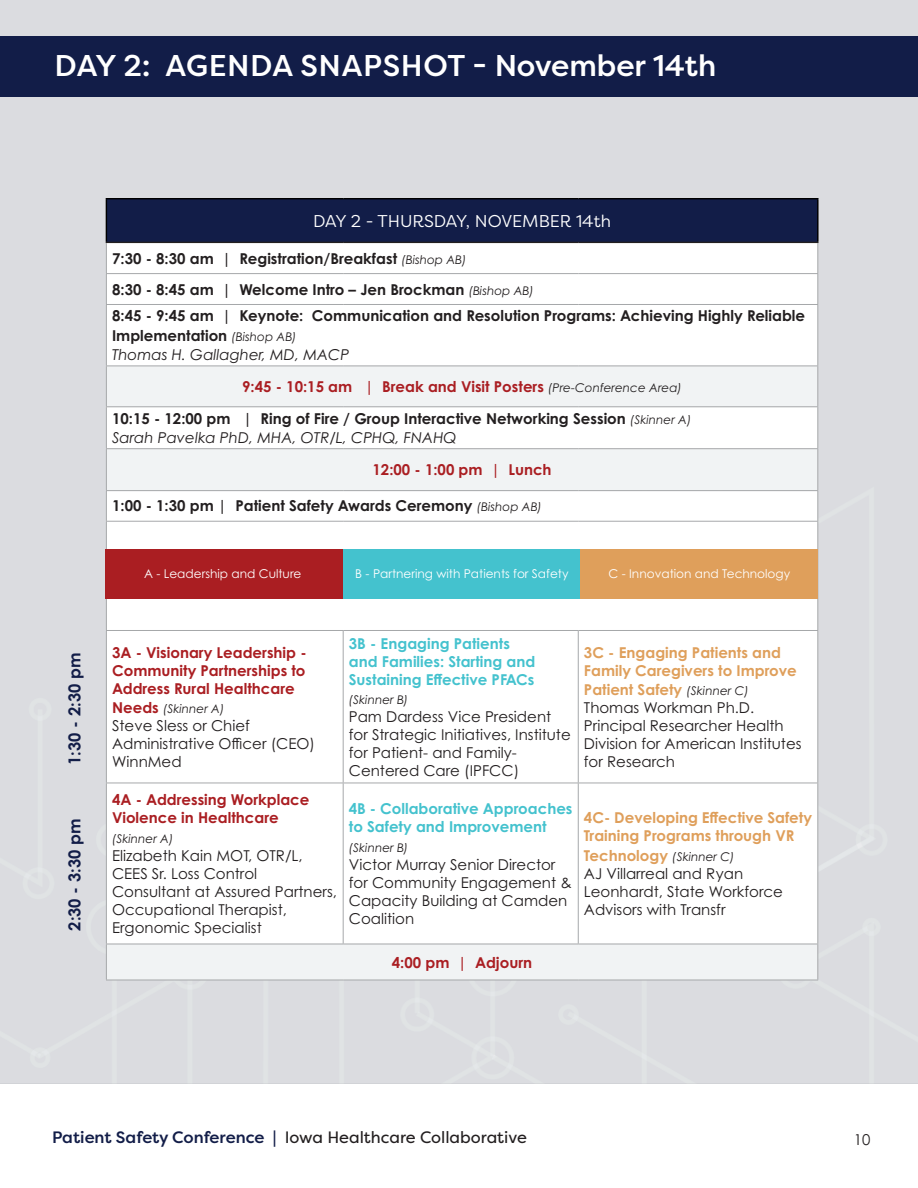
<style>
.page{position:relative;width:918px;height:1188px;background:#fff}
.page>*{position:absolute;margin:0;border:0;box-sizing:border-box;transform-origin:0 0}
.t1{font:500 30px "Filson Pro";color:#fff}
.t2{font:17.1px "Filson Pro";color:#fff}
.t3{font:16.5px "Filson Pro";color:#231f20}
.t4{font:700 16.5px "Century Gothic Pro";color:#121d48}
.t5{font:15px/18px "Century Gothic Pro";color:#231f20}
.t6{font:700 15px/19.5px "Century Gothic Pro";color:#231f20}
.t7{font:700 15px/18px "Century Gothic Pro";color:#aa1e22;text-align:justify}
.t8{font:700 15px/18px "Century Gothic Pro";color:#44c2ce}
.t9{font:700 15px/18px "Century Gothic Pro";color:#df9f5b}
.t10{font:italic 15px "Century Gothic Pro";color:#231f20}
.t11{font:12.15px "Century Gothic Pro";color:#fff}
.t12{font:italic 12px "Century Gothic Pro";color:#231f20}
.s1{font-weight:400;font-style:italic;font-size:12px}
.s2{font-weight:400;font-style:italic}
.s3{color:#aa1e22}
.s4{font-weight:700;font-style:normal;font-size:15px;color:#aa1e22}
.s5{font-weight:700;color:#df9f5b}
.s6{font-style:italic;font-size:12px}
.s7{font-weight:500;color:#121d48}
</style>
<div class="page">
<div style="left:0;top:338px;width:918px;height:746px;background:#dbdce0"></div>
<div style="left:0;top:0;width:918px;height:338px;background:#dbdce0"></div>
<div style="left:106px;top:199px;width:712px;height:43px;background:#121d48"></div>
<div style="left:107px;top:243px;width:710px;height:123px;background:#fff"></div>
<svg style="left:107px;top:367px;width:710px;height:613px"></svg>
<hr style="left:106px;top:198px;width:237px;height:1px;background:#000">
<hr style="left:106px;top:199px;width:1px;height:43px;background:#000">
<hr style="left:343px;top:198px;width:235px;height:1px;background:#000">
<hr style="left:578px;top:198px;width:241px;height:1px;background:#000">
<hr style="left:817px;top:199px;width:2px;height:43px;background:#000">
<hr style="left:106px;top:242px;width:237px;height:1px;background:#231f20">
<hr style="left:343px;top:242px;width:235px;height:1px;background:#231f20">
<hr style="left:578px;top:242px;width:241px;height:1px;background:#231f20">
<hr style="left:106px;top:243px;width:1px;height:30px;background:#a6a8aa">
<hr style="left:817px;top:243px;width:1px;height:30px;background:#a6a8aa">
<hr style="left:106px;top:273px;width:237px;height:1px;background:#a6a8aa">
<hr style="left:106px;top:274px;width:1px;height:30px;background:#a6a8aa">
<hr style="left:343px;top:273px;width:235px;height:1px;background:#a6a8aa">
<hr style="left:578px;top:273px;width:240px;height:1px;background:#a6a8aa">
<hr style="left:817px;top:274px;width:1px;height:30px;background:#a6a8aa">
<hr style="left:106px;top:304px;width:237px;height:1px;background:#a6a8aa">
<hr style="left:106px;top:305px;width:1px;height:61px;background:#a6a8aa">
<hr style="left:343px;top:304px;width:235px;height:1px;background:#a6a8aa">
<hr style="left:578px;top:304px;width:240px;height:1px;background:#a6a8aa">
<hr style="left:817px;top:305px;width:1px;height:61px;background:#a6a8aa">
<hr style="left:106px;top:407px;width:1px;height:41px;background:#a6a8aa">
<hr style="left:817px;top:407px;width:1px;height:41px;background:#a6a8aa">
<hr style="left:106px;top:491px;width:1px;height:30px;background:#a6a8aa">
<hr style="left:817px;top:491px;width:1px;height:30px;background:#a6a8aa">
<hr style="left:106px;top:521px;width:237px;height:1px;background:#a6a8aa">
<hr style="left:106px;top:522px;width:1px;height:108px;background:#a6a8aa">
<hr style="left:343px;top:521px;width:235px;height:1px;background:#a6a8aa">
<hr style="left:578px;top:521px;width:240px;height:1px;background:#a6a8aa">
<hr style="left:817px;top:522px;width:1px;height:108px;background:#a6a8aa">
<hr style="left:106px;top:630px;width:237px;height:1px;background:#a6a8aa">
<hr style="left:106px;top:631px;width:1px;height:152px;background:#a6a8aa">
<hr style="left:343px;top:630px;width:235px;height:1px;background:#a6a8aa">
<hr style="left:343px;top:631px;width:1px;height:152px;background:#a6a8aa">
<hr style="left:578px;top:630px;width:240px;height:1px;background:#a6a8aa">
<hr style="left:578px;top:631px;width:1px;height:152px;background:#a6a8aa">
<hr style="left:817px;top:631px;width:1px;height:152px;background:#a6a8aa">
<hr style="left:106px;top:783px;width:1px;height:161px;background:#a6a8aa">
<hr style="left:343px;top:783px;width:1px;height:161px;background:#a6a8aa">
<hr style="left:578px;top:783px;width:1px;height:161px;background:#a6a8aa">
<hr style="left:817px;top:783px;width:1px;height:161px;background:#a6a8aa">
<hr style="left:106px;top:944px;width:237px;height:1px;background:#a6a8aa">
<hr style="left:106px;top:944px;width:1px;height:36px;background:#a6a8aa">
<hr style="left:343px;top:944px;width:235px;height:1px;background:#a6a8aa">
<hr style="left:578px;top:944px;width:240px;height:1px;background:#a6a8aa">
<hr style="left:817px;top:944px;width:1px;height:36px;background:#a6a8aa">
<hr style="left:106px;top:980px;width:237px;height:1px;background:#a6a8aa">
<hr style="left:343px;top:980px;width:235px;height:1px;background:#a6a8aa">
<hr style="left:578px;top:980px;width:240px;height:1px;background:#a6a8aa">
<hr style="left:106px;top:783px;width:237px;height:1px;background:#a6a8aa">
<hr style="left:343px;top:783px;width:235px;height:1px;background:#a6a8aa">
<hr style="left:578px;top:783px;width:240px;height:1px;background:#a6a8aa">
<hr style="left:106px;top:366px;width:237px;height:1px;background:#a6a8aa">
<hr style="left:106px;top:366px;width:1px;height:40px;background:#a6a8aa">
<hr style="left:343px;top:366px;width:235px;height:1px;background:#a6a8aa">
<hr style="left:578px;top:366px;width:240px;height:1px;background:#a6a8aa">
<hr style="left:817px;top:366px;width:1px;height:40px;background:#a6a8aa">
<hr style="left:106px;top:406px;width:237px;height:1px;background:#a6a8aa">
<hr style="left:343px;top:406px;width:235px;height:1px;background:#a6a8aa">
<hr style="left:578px;top:406px;width:240px;height:1px;background:#a6a8aa">
<hr style="left:106px;top:448px;width:237px;height:1px;background:#a6a8aa">
<hr style="left:106px;top:449px;width:1px;height:41px;background:#a6a8aa">
<hr style="left:343px;top:448px;width:235px;height:1px;background:#a6a8aa">
<hr style="left:578px;top:448px;width:240px;height:1px;background:#a6a8aa">
<hr style="left:817px;top:449px;width:1px;height:41px;background:#a6a8aa">
<hr style="left:106px;top:490px;width:237px;height:1px;background:#a6a8aa">
<hr style="left:343px;top:490px;width:235px;height:1px;background:#a6a8aa">
<hr style="left:578px;top:490px;width:240px;height:1px;background:#a6a8aa">
<div style="left:106px;top:549px;width:237px;height:50px;background:#aa1e22"></div>
<div style="left:343px;top:549px;width:238px;height:50px;background:#44c2ce"></div>
<div style="left:581px;top:549px;width:237px;height:50px;background:#df9f5b"></div>
<div style="left:0;top:36px;width:918px;height:60px;background:#121d48"></div>
<h1 class="t1" style="left:55px;top:45px;width:663px">DAY 2: AGENDA SNAPSHOT - November 14th</h1>
<p class="t2" style="left:313px;top:210px;width:299px">DAY 2 - THURSDAY, NOVEMBER 14th</p>
<p class="t6" style="left:112px;top:243px;width:423px;line-height:30.9px">7:30 - 8:30 am | Registration/Breakfast <span class="s1">(Bishop AB)<br></span>8:30 - 8:45 am | Welcome Intro – Jen Brockman <span class="s1">(Bishop AB)</span></p>
<p class="t6" style="left:112px;top:306px;width:695px">8:45 - 9:45 am | Keynote: Communication and Resolution Programs: Achieving Highly Reliable<br>Implementation <span class="s1">(Bishop AB)<br></span><span class="s2">Thomas H. Gallagher, MD, MACP</span></p>
<p class="t6" style="left:112px;top:370px;width:581px;line-height:31.7px;text-indent:130px"><span class="s3">9:45 - 10:15 am | Break and Visit Posters</span> <span class="s1">(Pre-Conference Area)<br></span>10:15 - 12:00 pm | Ring of Fire / Group Interactive Networking Session <span class="s1">(Skinner A)</span></p>
<p class="t10" style="left:112px;top:429px;width:346px">Sarah Pavelka PhD, MHA, OTR/L, CPHQ, FNAHQ</p>
<p class="t7" style="left:373px;top:461px;width:181px">12:00 - 1:00 pm | Lunch</p>
<p class="t6" style="left:112px;top:496px;width:431px">1:00 - 1:30 pm | Patient Safety Awards Ceremony <span class="s1">(Bishop AB)</span></p>
<p class="t4" style="left:64px;top:765px;width:113px;rotate:-90deg">1:30 - 2:30 pm</p>
<p class="t4" style="left:64px;top:931px;width:113px;rotate:-90deg">2:30 - 3:30 pm</p>
<p class="t11" style="left:144px;top:566px;width:159px">A - Leadership and Culture</p>
<p class="t11" style="left:355px;top:566px;width:215px">B - Partnering with Patients for Safety</p>
<p class="t11" style="left:609px;top:566px;width:183px">C - Innovation and Technology</p>
<p class="t7" style="left:112px;top:643px;width:196px">3A - Visionary Leadership - Community Partnerships to Address Rural Healthcare</p>
<p class="t12" style="left:112px;top:702px;width:114px"><span class="s4">Needs</span> (Skinner A)</p>
<p class="t5" style="left:112px;top:716px;width:204px">Steve Sless or Chief<br>Administrative Officer (CEO)<br>WinnMed</p>
<p class="t7" style="left:112px;top:791px;width:199px">4A - Addressing Workplace<br>Violence in Healthcare</p>
<p class="t12" style="left:112px;top:831px;width:63px">(Skinner A)</p>
<p class="t5" style="left:112px;top:846px;width:226px">Elizabeth Kain MOT, OTR/L,<br>CEES Sr. Loss Control<br>Consultant at Assured Partners,<br>Occupational Therapist,<br>Ergonomic Specialist</p>
<p class="t8" style="left:349px;top:634px;width:188px">3B - Engaging Patients and Families: Starting and<br>Sustaining Effective PFACs</p>
<p class="t12" style="left:349px;top:693px;width:61px">(Skinner B)</p>
<p class="t5" style="left:349px;top:707px;width:223px">Pam Dardess Vice President for Strategic Initiatives, Institute for Patient- and Family-<br>Centered Care (IPFCC)</p>
<p class="t8" style="left:349px;top:800px;width:225px">4B - Collaborative Approaches to Safety and Improvement</p>
<p class="t12" style="left:349px;top:840px;width:61px">(Skinner B)</p>
<p class="t5" style="left:349px;top:855px;width:224px">Victor Murray Senior Director for Community Engagement &amp;<br>Capacity Building at Camden<br>Coalition</p>
<p class="t9" style="left:584px;top:643px;width:214px">3C - Engaging Patients and<br>Family Caregivers to Improve</p>
<p class="t5" style="left:584px;top:680px;width:219px"><span class="s5">Patient Safety</span> <span class="s6">(Skinner C)<br></span>Thomas Workman Ph.D.<br>Principal Researcher Health<br>Division for American Institutes for Research</p>
<p class="t9" style="left:584px;top:809px;width:230px">4C- Developing Effective Safety<br>Training Programs through VR</p>
<p class="t5" style="left:584px;top:846px;width:200px"><span class="s5">Technology</span> <span class="s6">(Skinner C)<br></span>AJ Villarreal and Ryan<br>Leonhardt, State Workforce<br>Advisors with Transfr</p>
<p class="t7" style="left:392px;top:953px;width:142px">4:00 pm | Adjourn</p>
<p class="t3" style="left:52px;top:1127px;width:476px"><span class="s7">Patient Safety Conference |</span> Iowa Healthcare Collaborative</p>
<p class="t5" style="left:854px;top:1130px;width:18px">10</p>
</div>
